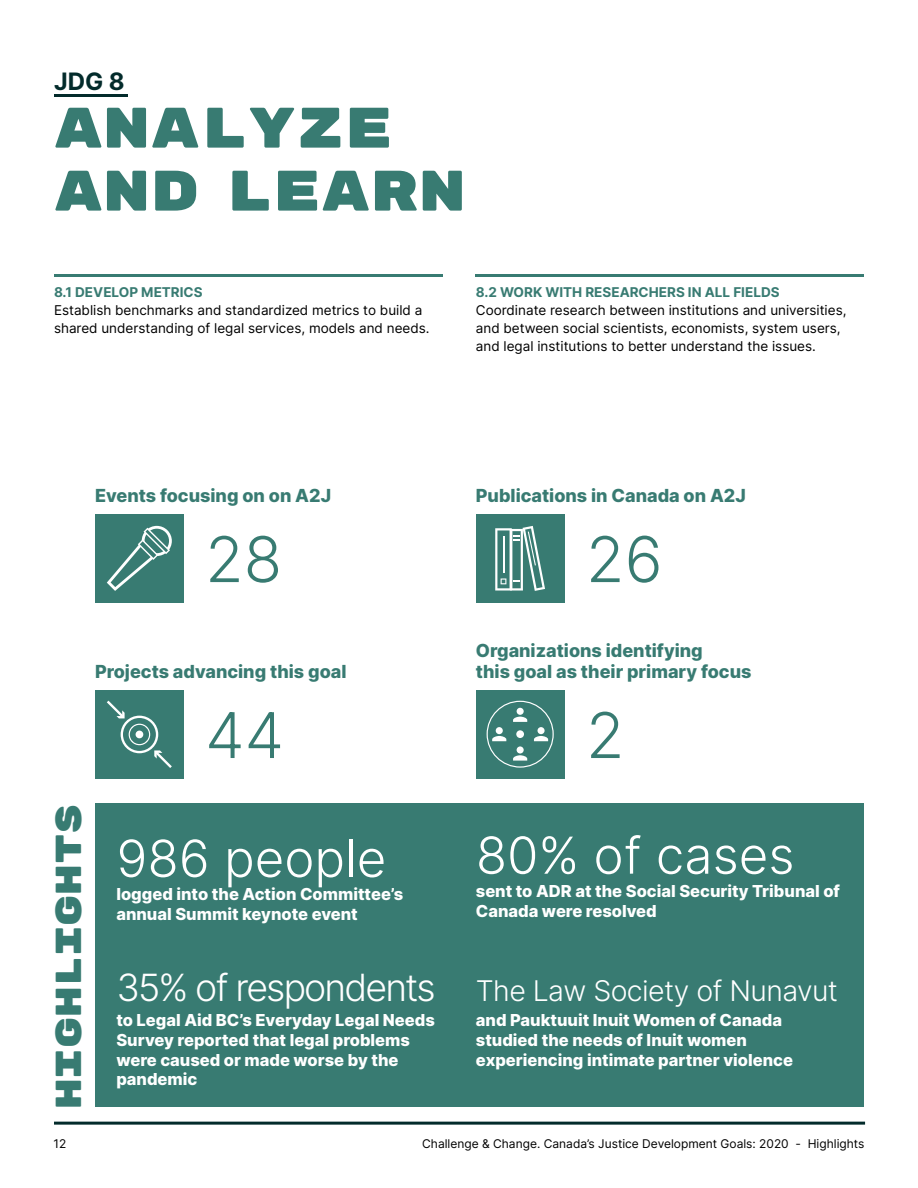
<style>
.page{position:relative;width:918px;height:1188px;background:#fff}
.page>*{position:absolute;margin:0;border:0;box-sizing:border-box;transform-origin:0 0}
.t1{font:300 63px "Inter";color:#387b72}
.t2{font:57px/63px "Rubik Mono One";color:#387b72}
.t3{font:300 51px "Inter";color:#fff}
.t4{font:300 37.5px "Inter";letter-spacing:-.05em;color:#fff}
.t5{font:36px "Rubik Mono One";color:#387b72}
.t6{font:300 28.5px "Inter";letter-spacing:-.02em;color:#fff}
.t7{font:700 24px "Inter";color:#032b2b}
.t8{font:800 18px/21px "Inter";color:#387b72}
.t9{font:800 16.5px/19.8px "Inter";color:#fff}
.t10{font:13.5px/18px "Inter";color:#000}
.t11{font:700 13.5px "Inter";color:#387b72}
.t12{font:12px "Inter";color:#000}
</style>
<div class="page">
<hr style="left:54px;top:1122px;width:811px;height:3px;background:#032b2b">
<svg style="left:54px;top:94px;width:73px;height:3px"></svg>
<hr style="left:54px;top:274px;width:388px;height:3px;background:#387b72">
<hr style="left:476px;top:274px;width:388px;height:3px;background:#387b72">
<div style="left:476px;top:690px;width:88px;height:88px;background:#387b72"></div>
<svg style="left:487px;top:701px;width:67px;height:67px"></svg>
<div style="left:95px;top:690px;width:89px;height:89px;background:#387b72"></div>
<svg style="left:107px;top:701px;width:65px;height:67px"></svg>
<div style="left:95px;top:804px;width:769px;height:303px;background:#387b72"></div>
<div style="left:95px;top:514px;width:89px;height:89px;background:#387b72"></div>
<svg style="left:107px;top:526px;width:65px;height:65px"></svg>
<div style="left:476px;top:514px;width:88px;height:89px;background:#387b72"></div>
<svg style="left:495px;top:526px;width:50px;height:65px"></svg>
<h3 class="t7" style="left:54px;top:64px;width:72px">JDG 8</h3>
<h2 class="t2" style="left:54px;top:98px;width:414px">ANALYZE<br>AND LEARN</h2>
<p class="t11" style="left:54px;top:282px;width:150px">8.1 DEVELOP METRICS</p>
<p class="t10" style="left:54px;top:301px;width:377px">Establish benchmarks and standardized metrics to build a shared understanding of legal services, models and needs.</p>
<p class="t11" style="left:476px;top:282px;width:305px">8.2 WORK WITH RESEARCHERS IN ALL FIELDS</p>
<p class="t10" style="left:476px;top:301px;width:372px">Coordinate research between institutions and universities, and between social scientists, economists, system users, and legal institutions to better understand the issues.</p>
<p class="t8" style="left:95px;top:484px;width:238px">Events focusing on on A2J</p>
<h1 class="t1" style="left:205px;top:513px;width:78px">28</h1>
<p class="t8" style="left:95px;top:660px;width:253px">Projects advancing this goal</p>
<h1 class="t1" style="left:205px;top:689px;width:80px">44</h1>
<h3 class="t5" style="left:50px;top:1109px;width:308px;rotate:-90deg">HIGHLIGHTS</h3>
<h3 class="t3" style="left:116px;top:821px;width:271px">986 people</h3>
<p class="t9" style="left:116px;top:884px;width:288px">logged into the Action Committee’s annual Summit keynote event</p>
<h3 class="t4" style="left:116px;top:961px;width:321px">35% of respondents</h3>
<p class="t9" style="left:116px;top:1010px;width:320px">to Legal Aid BC’s Everyday Legal Needs<br>Survey reported that legal problems were caused or made worse by the pandemic</p>
<p class="t8" style="left:476px;top:484px;width:272px">Publications in Canada on A2J</p>
<h1 class="t1" style="left:586px;top:513px;width:78px">26</h1>
<p class="t8" style="left:476px;top:639px;width:277px">Organizations identifying<br>this goal as their primary focus</p>
<h1 class="t1" style="left:586px;top:689px;width:40px">2</h1>
<h3 class="t3" style="left:476px;top:818px;width:320px">80% of cases</h3>
<p class="t9" style="left:476px;top:881px;width:366px">sent to ADR at the Social Security Tribunal of<br>Canada were resolved</p>
<h3 class="t6" style="left:476px;top:970px;width:364px">The Law Society of Nunavut</h3>
<p class="t9" style="left:476px;top:1010px;width:319px">and Pauktuuit Inuit Women of Canada studied the needs of Inuit women experiencing intimate partner violence</p>
<p class="t12" style="left:53px;top:1134px;width:14px">12</p>
<p class="t12" style="left:422px;top:1134px;width:444px">Challenge &amp; Change. Canada’s Justice Development Goals: 2020 - Highlights</p>
</div>
